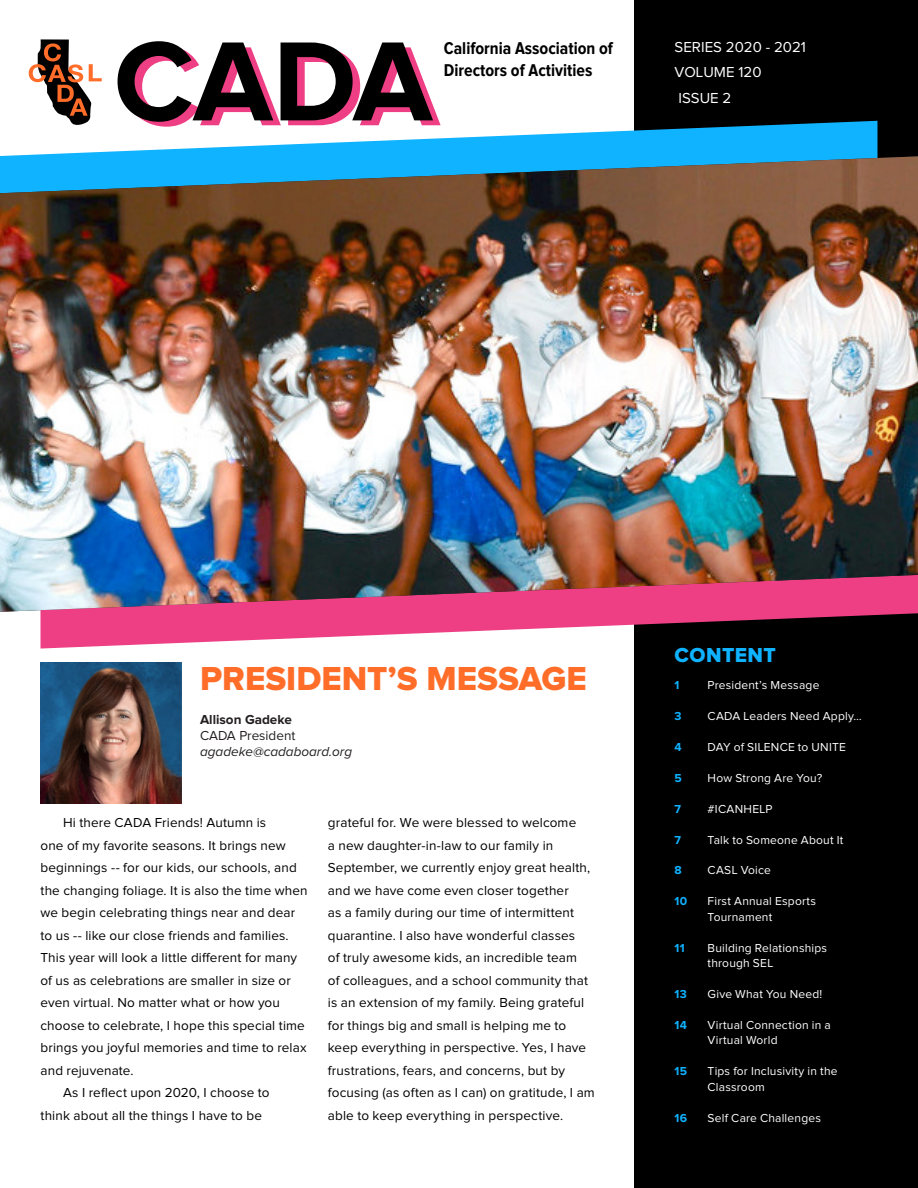
<style>
.page{position:relative;width:918px;height:1188px;background:#fff}
.page>*{position:absolute;margin:0;border:0;box-sizing:border-box;transform-origin:0 0}
.t1{font:700 116.7px "Proxima Nova";color:#000}
.t2{font:34.5px "Proxima Nova Extrabld";color:#ff6d29}
.t3{font:21px "Proxima Nova Extrabld";letter-spacing:.02em;color:#0fb3ff}
.t4{font:700 17.7px "Proxima Nova Cond";color:#000}
.t5{font:15px/25px "Proxima Nova";color:#fff}
.Body{font:13.5px/22.5px "Proxima Nova";letter-spacing:.01em;color:#000}
.Email{font:italic 13.5px "Proxima Nova";color:#231f20}
.Author{font:700 13.5px "Proxima Nova";color:#231f20}
.Author_Title{font:13.5px "Proxima Nova";color:#231f20}
.t6{font:12px/15.5px "Proxima Nova";letter-spacing:.015em;color:#fff}
.t7{font:700 12px "Proxima Nova";letter-spacing:.015em;color:#0fb3ff}
</style>
<div class="page">
<div style="left:634px;top:0;width:284px;height:1188px;background:#000"></div>
<svg style="left:2px;top:120px;width:916px;height:529px"></svg>
<img style="left:0;top:156px;width:918px;height:456px">
<img style="left:40px;top:662px;width:142px;height:142px">
<svg style="left:29px;top:39px;width:73px;height:86px"></svg>
<p class="t1" style="left:114px;top:15px;width:321px">CADA</p>
<p class="t4" style="left:444px;top:39px;width:171px">California Association of</p>
<p class="t4" style="left:444px;top:60px;width:150px">Directors of Activities</p>
<p class="t5" style="left:675px;top:35px;width:133px">SERIES 2020 - 2021<br>VOLUME 120</p>
<p class="t5" style="left:679px;top:85px;width:54px">ISSUE 2</p>
<p class="t2" style="left:200px;top:658px;width:388px">PRESIDENT’S MESSAGE</p>
<p class="Author" style="left:200px;top:712px;width:94px">Allison Gadeke</p>
<p class="Author_Title" style="left:200px;top:728px;width:97px">CADA President</p>
<p class="Email" style="left:200px;top:744px;width:154px">agadeke@cadaboard.org</p>
<p class="Body" style="left:40px;top:812px;width:269px;text-indent:22px">Hi there CADA Friends! Autumn is<br>one of my favorite seasons. It brings new beginnings -- for our kids, our schools, and the changing foliage. It is also the time when we begin celebrating things near and dear to us -- like our close friends and families.<br>This year will look a little different for many of us as celebrations are smaller in size or even virtual. No matter what or how you choose to celebrate, I hope this special time brings you joyful memories and time to relax and rejuvenate.</p>
<p class="Body" style="left:40px;top:1082px;width:231px;text-indent:23px">As I reflect upon 2020, I choose to think about all the things I have to be</p>
<p class="Body" style="left:328px;top:812px;width:269px">grateful for. We were blessed to welcome<br>a new daughter-in-law to our family in September, we currently enjoy great health, and we have come even closer together<br>as a family during our time of intermittent quarantine. I also have wonderful classes<br>of truly awesome kids, an incredible team<br>of colleagues, and a school community that is an extension of my family. Being grateful for things big and small is helping me to keep everything in perspective. Yes, I have frustrations, fears, and concerns, but by focusing (as often as I can) on gratitude, I am able to keep everything in perspective.</p>
<p class="t3" style="left:675px;top:643px;width:103px">CONTENT</p>
<p class="t7" style="left:675px;top:678px;width:6px">1</p>
<p class="t6" style="left:708px;top:678px;width:113px">President’s Message</p>
<p class="t7" style="left:675px;top:709px;width:9px">3</p>
<p class="t6" style="left:708px;top:709px;width:156px">CADA Leaders Need Apply…</p>
<p class="t7" style="left:675px;top:740px;width:9px">4</p>
<p class="t6" style="left:708px;top:739px;width:140px">DAY of SILENCE to UNITE</p>
<p class="t7" style="left:675px;top:771px;width:9px">5</p>
<p class="t6" style="left:708px;top:770px;width:116px">How Strong Are You?</p>
<p class="t7" style="left:675px;top:802px;width:8px">7</p>
<p class="t6" style="left:708px;top:801px;width:66px">#ICANHELP</p>
<p class="t7" style="left:675px;top:833px;width:8px">7</p>
<p class="t6" style="left:708px;top:832px;width:137px">Talk to Someone About It</p>
<p class="t7" style="left:675px;top:864px;width:9px">8</p>
<p class="t6" style="left:708px;top:863px;width:65px">CASL Voice</p>
<p class="t7" style="left:675px;top:895px;width:14px">10</p>
<p class="t6" style="left:708px;top:894px;width:110px">First Annual Esports<br>Tournament</p>
<p class="t7" style="left:675px;top:941px;width:11px">11</p>
<p class="t6" style="left:708px;top:940px;width:121px">Building Relationships through SEL</p>
<p class="t7" style="left:675px;top:987px;width:14px">13</p>
<p class="t6" style="left:708px;top:987px;width:116px">Give What You Need!</p>
<p class="t7" style="left:675px;top:1018px;width:14px">14</p>
<p class="t6" style="left:708px;top:1018px;width:125px">Virtual Connection in a<br>Virtual World</p>
<p class="t7" style="left:675px;top:1064px;width:14px">15</p>
<p class="t6" style="left:708px;top:1064px;width:131px">Tips for Inclusivity in the<br>Classroom</p>
<p class="t7" style="left:675px;top:1111px;width:14px">16</p>
<p class="t6" style="left:708px;top:1110px;width:115px">Self Care Challenges</p>
</div>
